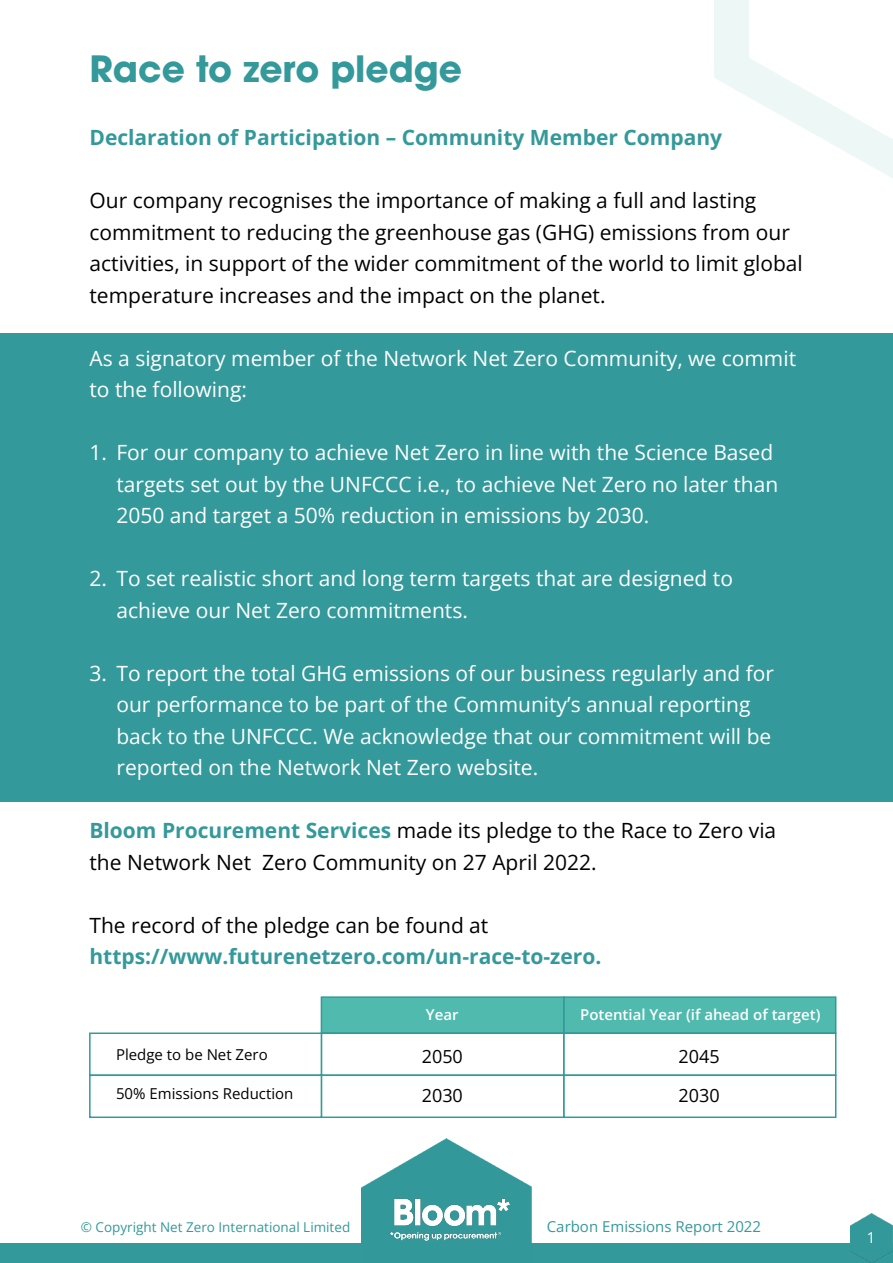
<style>
.page{position:relative;width:893px;height:1263px;background:#fff}
.page>*{position:absolute;margin:0;border:0;box-sizing:border-box;transform-origin:0 0}
.t1{font:700 36px "ITC Avant Garde Pro";color:#34999a}
.t2{font:21px/31.5px "Open Sans";color:#fff}
.t3{font:21px/31.5px "Open Sans";color:#000}
.t4{font:700 21px "Open Sans";color:#34999a}
.t5{font:18px "Open Sans";color:#000}
.t6{font:15px "Open Sans";color:#000}
.t7{font:600 15px "Open Sans";color:#fff}
.t8{font:15px "Open Sans";color:#34999a}
.t9{font:15px "Open Sans";color:#fff}
.t10{font:13.5px "Open Sans";color:#34999a}
.s1{font-weight:700;color:#34999a}
</style>
<div class="page">
<div style="left:0;top:333px;width:893px;height:468px;background:#34999a"></div>
<div style="left:321px;top:996px;width:244px;height:38px;background:#4fbaad;border:2px solid #34999a"></div>
<div style="left:321px;top:1032px;width:244px;height:44px;background:#fff;border:2px solid #34999a"></div>
<div style="left:89px;top:1032px;width:233px;height:44px;background:#fff;border:2px solid #34999a"></div>
<div style="left:321px;top:1074px;width:244px;height:44px;background:#fff;border:2px solid #34999a"></div>
<div style="left:89px;top:1074px;width:233px;height:44px;background:#fff;border:2px solid #34999a"></div>
<div style="left:563px;top:996px;width:273px;height:38px;background:#4fbaad;border:2px solid #34999a"></div>
<div style="left:563px;top:1032px;width:273px;height:44px;background:#fff;border:2px solid #34999a"></div>
<div style="left:563px;top:1074px;width:273px;height:44px;background:#fff;border:2px solid #34999a"></div>
<div style="left:0;top:1243px;width:893px;height:20px;background:#34999a"></div>
<img style="left:361px;top:1138px;width:171px;height:105px">
<img style="left:850px;top:1213px;width:43px;height:50px">
<img style="left:388px;top:1194px;width:126px;height:49px">
<p class="t1" style="left:89px;top:45px;width:374px">Race to zero pledge</p>
<p class="t4" style="left:89px;top:123px;width:634px">Declaration of Participation – Community Member Company</p>
<p class="t3" style="left:89px;top:184px;width:715px">Our company recognises the importance of making a full and lasting commitment to reducing the greenhouse gas (GHG) emissions from our activities, in support of the wider commitment of the world to limit global temperature increases and the impact on the planet.</p>
<p class="t2" style="left:89px;top:342px;width:708px">As a signatory member of the Network Net Zero Community, we commit to the following:</p>
<p class="t2" style="left:116px;top:436px;width:663px;text-indent:-27px">1. For our company to achieve Net Zero in line with the Science Based targets set out by the UNFCCC i.e., to achieve Net Zero no later than<br>2050 and target a 50% reduction in emissions by 2030.</p>
<p class="t2" style="left:116px;top:562px;width:618px;text-indent:-27px">2. To set realistic short and long term targets that are designed to achieve our Net Zero commitments.</p>
<p class="t2" style="left:116px;top:657px;width:659px;text-indent:-27px">3. To report the total GHG emissions of our business regularly and for our performance to be part of the Community’s annual reporting back to the UNFCCC. We acknowledge that our commitment will be reported on the Network Net Zero website.</p>
<p class="t3" style="left:89px;top:814px;width:688px"><span class="s1">Bloom Procurement Services</span> made its pledge to the Race to Zero via the Network Net Zero Community on 27 April 2022.</p>
<p class="t3" style="left:89px;top:909px;width:400px">The record of the pledge can be found at</p>
<p class="t4" style="left:89px;top:942px;width:513px">https://www.futurenetzero.com/un-race-to-zero.</p>
<p class="t7" style="left:426px;top:1004px;width:34px">Year</p>
<p class="t6" style="left:116px;top:1044px;width:153px">Pledge to be Net Zero</p>
<p class="t5" style="left:422px;top:1044px;width:43px">2050</p>
<p class="t6" style="left:116px;top:1083px;width:179px">50% Emissions Reduction</p>
<p class="t5" style="left:422px;top:1083px;width:43px">2030</p>
<p class="t7" style="left:580px;top:1004px;width:242px">Potential Year (if ahead of target)</p>
<p class="t5" style="left:679px;top:1044px;width:43px">2045</p>
<p class="t5" style="left:679px;top:1083px;width:43px">2030</p>
<p class="t10" style="left:81px;top:1218px;width:271px">© Copyright Net Zero International Limited</p>
<p class="t8" style="left:547px;top:1216px;width:216px">Carbon Emissions Report 2022</p>
<p class="t9" style="left:867px;top:1227px;width:10px">1</p>
</div>
